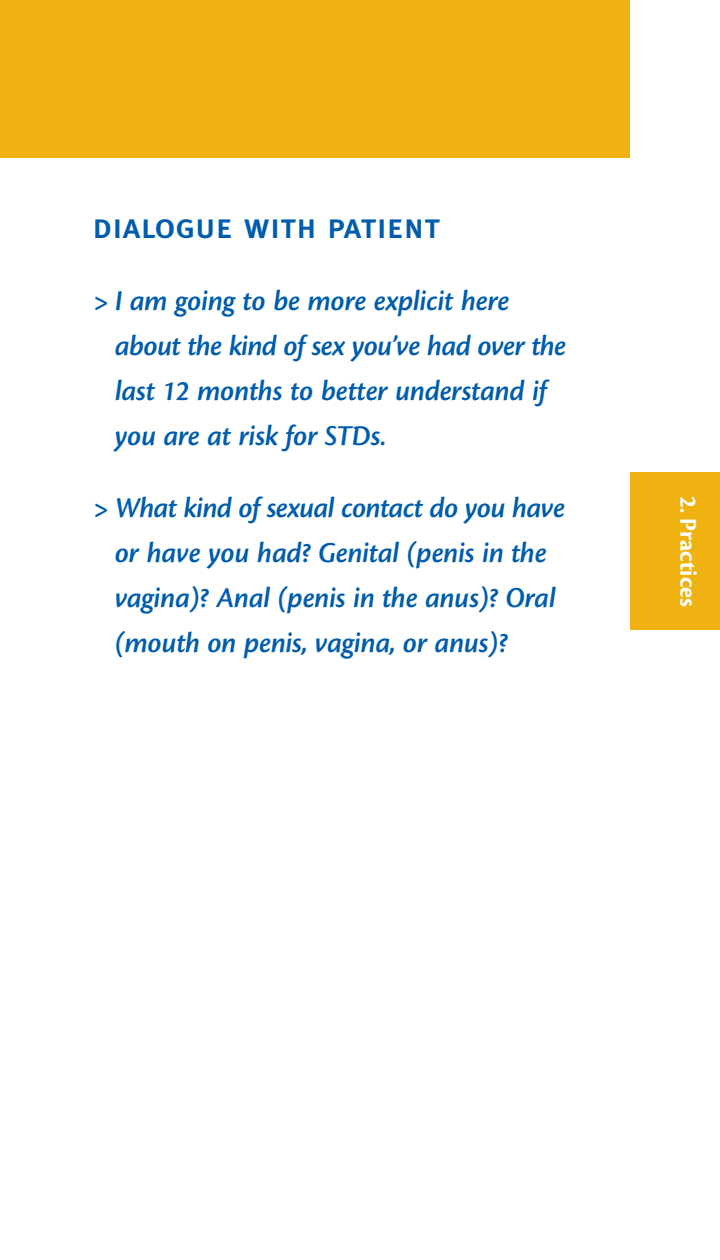
<style>
.page{position:relative;width:720px;height:1260px;background:#fff}
.page>*{position:absolute;margin:0;border:0;box-sizing:border-box;transform-origin:0 0}
.t1{font:35px "Meta Plus Medium Caps";color:#015dab}
.t2{font:30px/45px "Cronos Pro Semibold Disp It";letter-spacing:-.005em;color:#015dab}
.t3{font:25px "Cronos Pro Bold Disp";color:#fff}
</style>
<div class="page">
<div style="left:630px;top:472px;width:90px;height:158px;background:#efb211"></div>
<div style="left:0;top:0;width:630px;height:158px;background:#efb211"></div>
<p class="t1" style="left:92px;top:206px;width:349px">dialogue with patient</p>
<p class="t2" style="left:115px;top:281px;width:453px;text-indent:-22px">&gt; I am going to be more explicit here about the kind of sex you’ve had over the last 12 months to better understand if you are at risk for STDs.</p>
<p class="t2" style="left:115px;top:488px;width:452px;text-indent:-22px">&gt; What kind of sexual contact do you have or have you had? Genital (penis in the vagina)? Anal (penis in the anus)? Oral (mouth on penis, vagina, or anus)?</p>
<p class="t3" style="left:697px;top:496px;width:113px;rotate:90deg">2. Practices</p>
</div>
